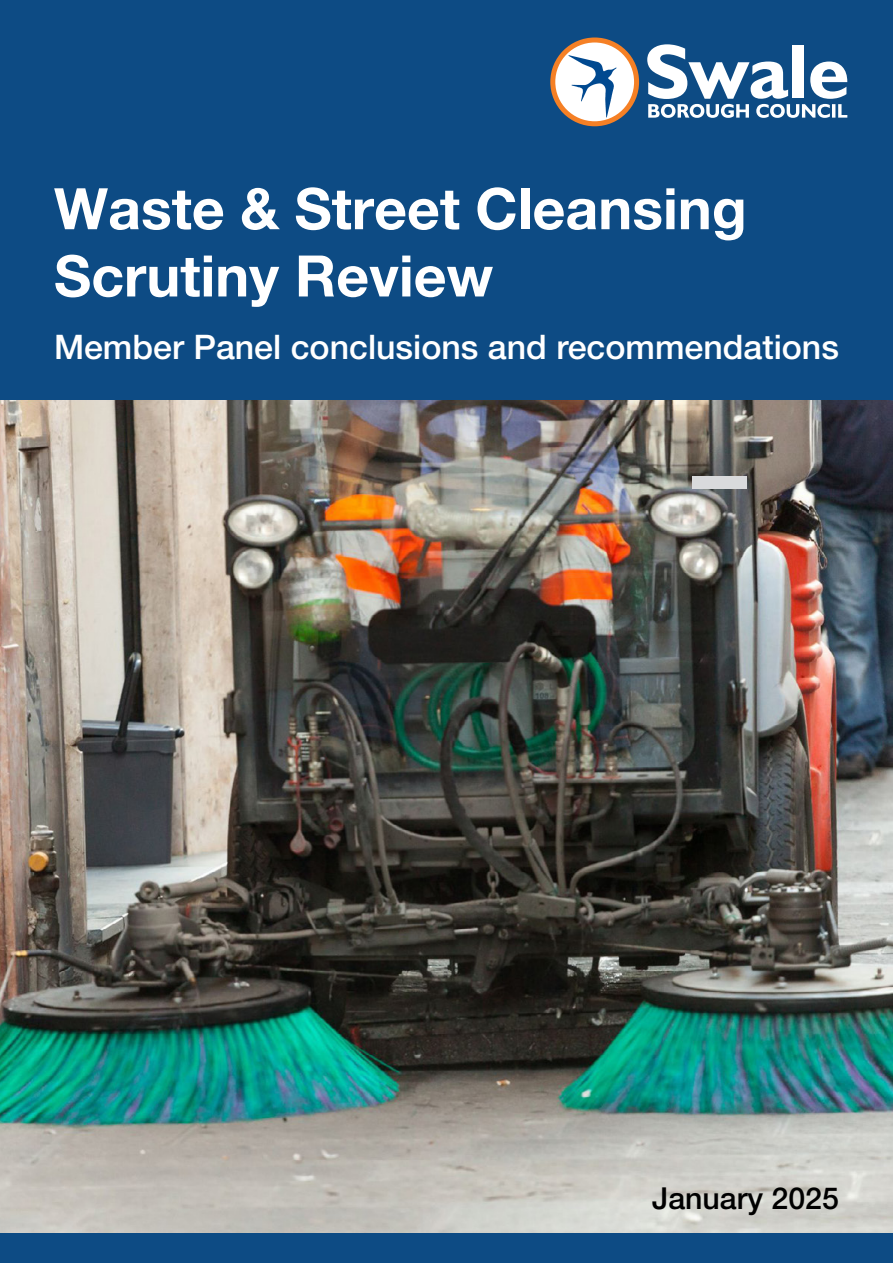
<style>
.page{position:relative;width:893px;height:1263px;background:#fff}
.page>*{position:absolute;margin:0;border:0;box-sizing:border-box;transform-origin:0 0}
.t1{font:700 57.3px/67.2px "Helvetica Neue LT Pro";color:#fff}
.t2{font:500 33.9px "Helvetica Neue LT Pro";color:#fff}
.t3{font:500 30.3px "Helvetica Neue LT Pro";color:#000}
</style>
<div class="page">
<img style="left:0;top:399px;width:893px;height:835px">
<div style="left:0;top:1234px;width:893px;height:29px;background:#0d4b84"></div>
<div style="left:0;top:0;width:893px;height:399px;background:#0d4b84"></div>
<svg style="left:553px;top:40px;width:84px;height:84px;background:#fdeadb"></svg>
<div style="left:550px;top:38px;width:89px;height:88px;border:5px solid #f58025;border-radius:50%"></div>
<svg style="left:568px;top:55px;width:48px;height:62px"></svg>
<svg style="left:647px;top:44px;width:200px;height:74px"></svg>
<div style="left:692px;top:476px;width:54px;height:13px;background:#dbdcde"></div>
<p class="t1" style="left:54px;top:174px;width:694px">Waste &amp; Street Cleansing<br>Scrutiny Review</p>
<p class="t2" style="left:54px;top:327px;width:786px">Member Panel conclusions and recommendations</p>
<p class="t3" style="left:652px;top:1180px;width:188px">January 2025</p>
</div>
